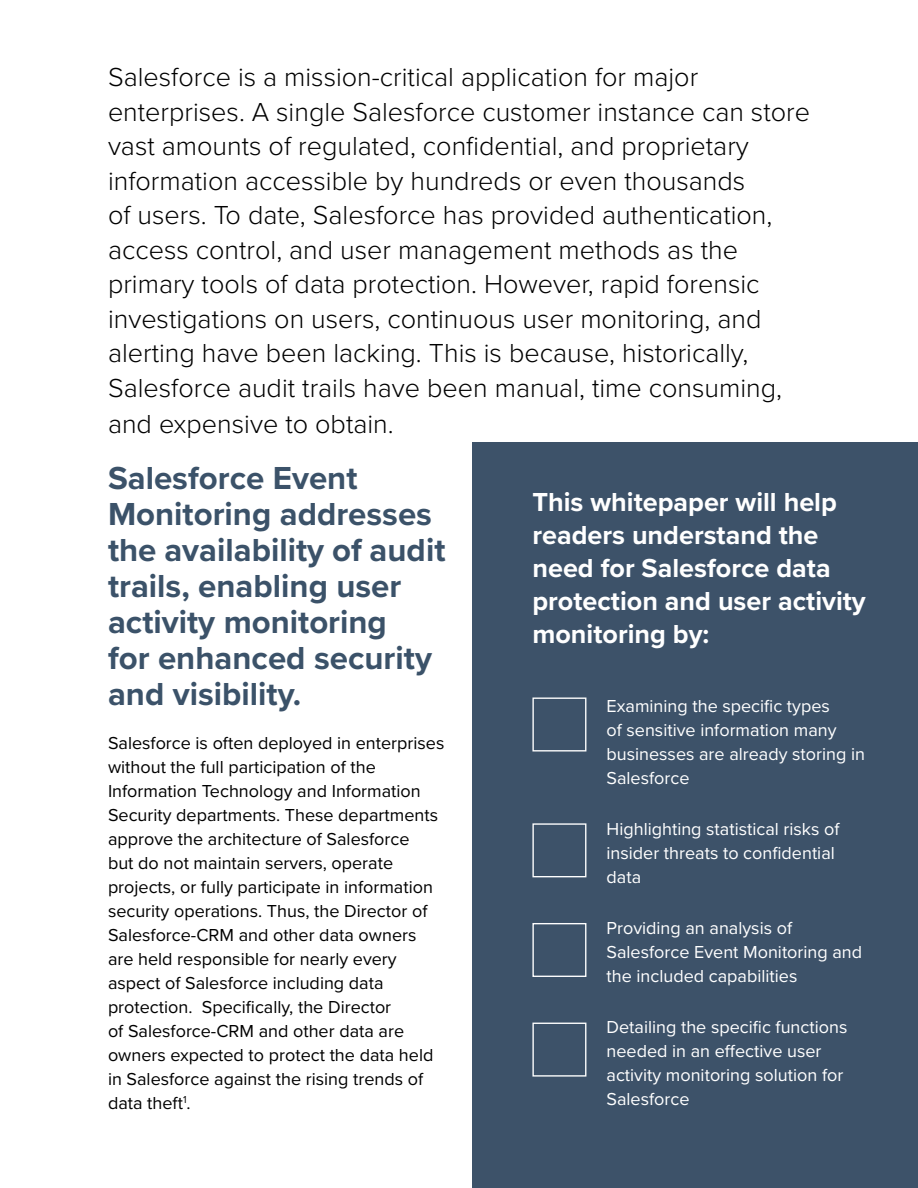
<style>
.page{position:relative;width:918px;height:1188px;background:#fff}
.page>*{position:absolute;margin:0;border:0;box-sizing:border-box;transform-origin:0 0}
.t1{font:700 33px/36px "Proxima Nova";color:#3b5269}
.t2{font:300 27px/34.7px "Proxima Nova";color:#000}
.t3{font:700 27px/33px "Proxima Nova";color:#fff}
.t4{font:18px/24px "Proxima Nova";color:#000}
.t5{font:18px/24px "Proxima Nova";color:#fff}
</style>
<div class="page">
<div style="left:472px;top:443px;width:446px;height:745px;background:#3d5269"></div>
<div style="left:532px;top:698px;width:54px;height:54px;border:1px solid #fff"></div>
<div style="left:532px;top:823px;width:54px;height:54px;border:1px solid #fff"></div>
<div style="left:532px;top:923px;width:54px;height:54px;border:1px solid #fff"></div>
<div style="left:532px;top:1023px;width:54px;height:54px;border:1px solid #fff"></div>
<p class="t2" style="left:108px;top:58px;width:704px">Salesforce is a mission-critical application for major enterprises. A single Salesforce customer instance can store vast amounts of regulated, confidential, and proprietary information accessible by hundreds or even thousands<br>of users. To date, Salesforce has provided authentication, access control, and user management methods as the primary tools of data protection. However, rapid forensic investigations on users, continuous user monitoring, and alerting have been lacking. This is because, historically, Salesforce audit trails have been manual, time consuming, and expensive to obtain.</p>
<h1 class="t1" style="left:108px;top:459px;width:339px">Salesforce Event<br>Monitoring addresses the availability of audit trails, enabling user activity monitoring<br>for enhanced security and visibility.</h1>
<p class="t4" style="left:108px;top:730px;width:338px">Salesforce is often deployed in enterprises without the full participation of the Information Technology and Information Security departments. These departments approve the architecture of Salesforce<br>but do not maintain servers, operate projects, or fully participate in information security operations. Thus, the Director of Salesforce-CRM and other data owners are held responsible for nearly every aspect of Salesforce including data protection. Specifically, the Director<br>of Salesforce-CRM and other data are owners expected to protect the data held in Salesforce against the rising trends of data theft<sup>1</sup>.</p>
<h2 class="t3" style="left:532px;top:485px;width:335px">This whitepaper will help readers understand the need for Salesforce data protection and user activity monitoring by:</h2>
<p class="t5" style="left:607px;top:693px;width:260px">Examining the specific types<br>of sensitive information many businesses are already storing in<br>Salesforce</p>
<p class="t5" style="left:607px;top:816px;width:234px">Highlighting statistical risks of insider threats to confidential data</p>
<p class="t5" style="left:607px;top:915px;width:257px">Providing an analysis of<br>Salesforce Event Monitoring and the included capabilities</p>
<p class="t5" style="left:607px;top:1014px;width:242px">Detailing the specific functions needed in an effective user activity monitoring solution for<br>Salesforce</p>
</div>
